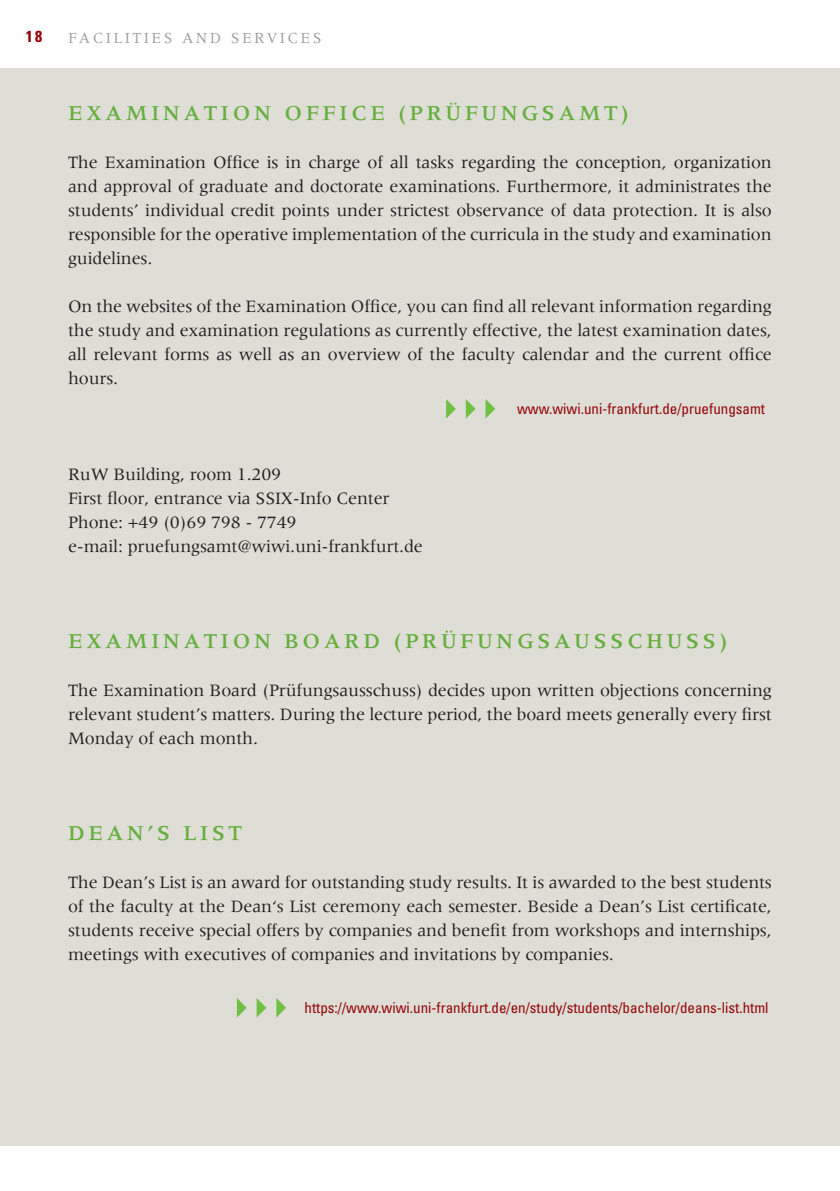
<style>
.page{position:relative;width:840px;height:1191px;background:#fff}
.page>*{position:absolute;margin:0;border:0;box-sizing:border-box;transform-origin:0 0}
.t1{font:500 22px "Meridien";letter-spacing:.15em;color:#66ae3d}
.t2{font:18px/24px "Meridien";letter-spacing:-.01em;color:#231f20;text-align:justify}
.t3{font:16px "Meridien";letter-spacing:.15em;color:#a0a29e}
.t4{font:700 condensed 16px "Univers";color:#940408}
.t5{font:condensed 15px "Univers";color:#940408}
</style>
<div class="page">
<div style="left:0;top:68px;width:839px;height:1077px;background:#deddd6"></div>
<p class="t4" style="left:26px;top:27px;width:18px">18</p>
<p class="t3" style="left:68px;top:29px;width:255px">FACILITIES AND SERVICES</p>
<p class="t1" style="left:68px;top:101px;width:562px">EXAMINATION OFFICE (PRÜFUNGSAMT)</p>
<p class="t2" style="left:68px;top:150px;width:705px">The Examination Office is in charge of all tasks regarding the conception, organization and approval of graduate and doctorate examinations. Furthermore, it administrates the students’ individual credit points under strictest observance of data protection. It is also responsible for the operative implementation of the curricula in the study and examination guidelines.</p>
<p class="t2" style="left:68px;top:294px;width:705px">On the websites of the Examination Office, you can find all relevant information regarding the study and examination regulations as currently effective, the latest examination dates, all relevant forms as well as an overview of the faculty calendar and the current office hours.</p>
<p class="t2" style="left:68px;top:462px;width:356px;text-align:left">RuW Building, room 1.209<br>First floor, entrance via SSIX-Info Center Phone: +49 (0)69 798 - 7749<br>e-mail: pruefungsamt@wiwi.uni-frankfurt.de</p>
<p class="t5" style="left:516px;top:399px;width:249px">www.wiwi.uni-frankfurt.de/pruefungsamt</p>
<p class="t1" style="left:68px;top:629px;width:661px">EXAMINATION BOARD (PRÜFUNGSAUSSCHUSS)</p>
<p class="t2" style="left:68px;top:678px;width:705px">The Examination Board (Prüfungsausschuss) decides upon written objections concerning relevant student’s matters. During the lecture period, the board meets generally every first Monday of each month.</p>
<p class="t1" style="left:68px;top:821px;width:175px">DEAN’S LIST</p>
<p class="t2" style="left:68px;top:870px;width:705px">The Dean’s List is an award for outstanding study results. It is awarded to the best students of the faculty at the Dean‘s List ceremony each semester. Beside a Dean’s List certificate, students receive special offers by companies and benefit from workshops and internships, meetings with executives of companies and invitations by companies.</p>
<p class="t5" style="left:304px;top:998px;width:465px">https://www.wiwi.uni-frankfurt.de/en/study/students/bachelor/deans-list.html</p>
</div>
